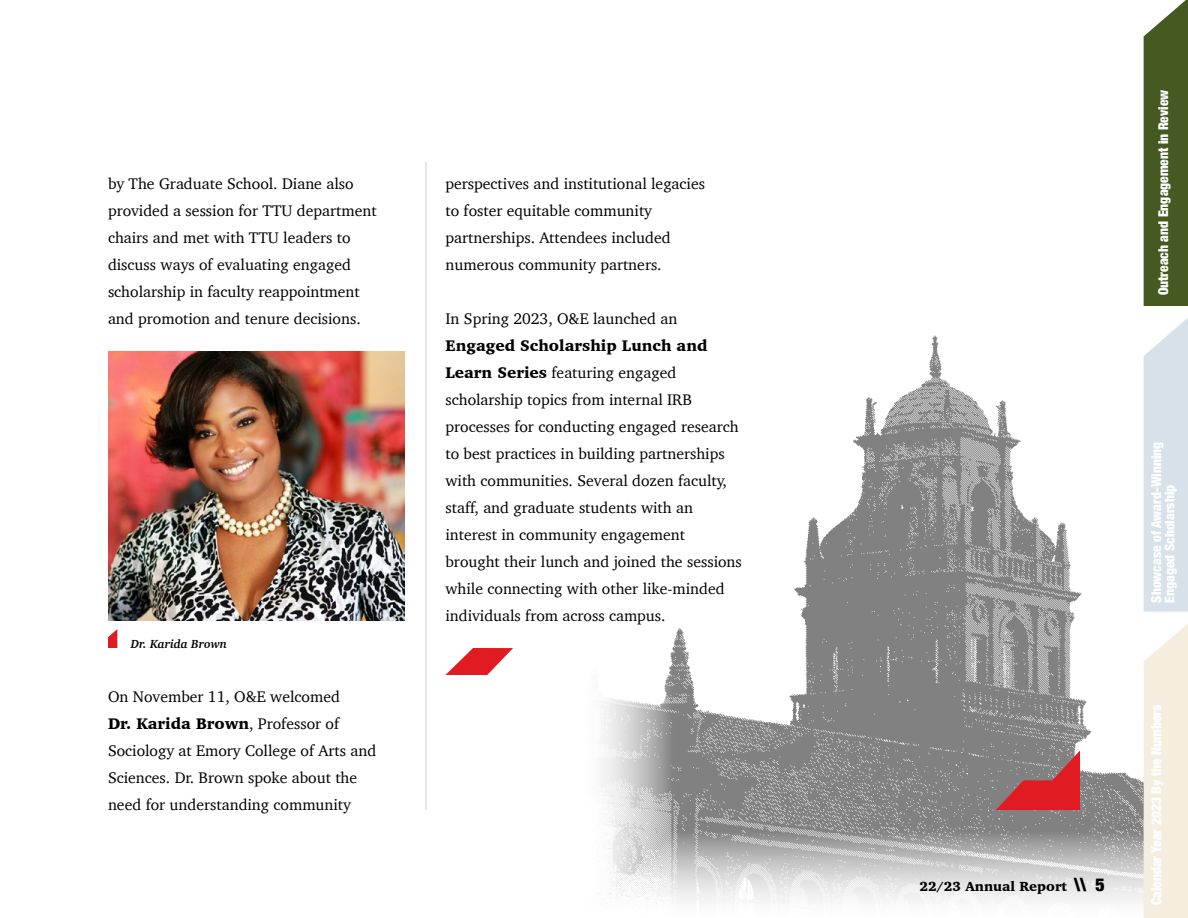
<style>
.page{position:relative;width:1188px;height:918px;background:#fff}
.page>*{position:absolute;margin:0;border:0;box-sizing:border-box;transform-origin:0 0}
.t1{font:15.75px/27px "Charter";color:#000}
.t2{font:900 condensed 13.5px/13.5px "Helvetica Neue";color:#fff}
.t3{font:900 13.5px "Charter";color:#000}
.t4{font:italic 700 12px "Charter";color:#000}
.s1{font-weight:900}
.s2{font-family:"Helvetica Neue";font-stretch:condensed;font-size:18px}
</style>
<div class="page">
<img style="left:602px;top:216px;width:542px;height:702px">
<div style="left:1144px;top:0;width:44px;height:306px;background:#455a21"></div>
<div style="left:1144px;top:318px;width:44px;height:294px;background:#d6e1ea"></div>
<div style="left:1144px;top:624px;width:44px;height:294px;background:#f5eedf"></div>
<img style="left:108px;top:351px;width:297px;height:270px">
<svg style="left:108px;top:629px;width:9px;height:19px"></svg>
<svg style="left:446px;top:648px;width:67px;height:27px"></svg>
<svg style="left:996px;top:750px;width:84px;height:60px;background:#b25053"></svg>
<hr style="left:425px;top:162px;width:2px;height:648px;background:#dcddde">
<p class="t1" style="left:108px;top:170px;width:270px">by The Graduate School. Diane also provided a session for TTU department chairs and met with TTU leaders to discuss ways of evaluating engaged scholarship in faculty reappointment and promotion and tenure decisions.</p>
<p class="t4" style="left:131px;top:634px;width:98px">Dr. Karida Brown</p>
<p class="t1" style="left:108px;top:683px;width:270px">On November 11, O&amp;E welcomed<br><span class="s1">Dr. Karida Brown</span>, Professor of Sociology at Emory College of Arts and Sciences. Dr. Brown spoke about the need for understanding community</p>
<p class="t1" style="left:446px;top:170px;width:261px">perspectives and institutional legacies to foster equitable community partnerships. Attendees included numerous community partners.</p>
<p class="t1" style="left:446px;top:305px;width:233px">In Spring 2023, O&amp;E launched an</p>
<p class="t1" style="left:446px;top:332px;width:298px"><span class="s1">Engaged Scholarship Lunch and Learn Series</span> featuring engaged scholarship topics from internal IRB processes for conducting engaged research to best practices in building partnerships with communities. Several dozen faculty, staff, and graduate students with an interest in community engagement brought their lunch and joined the sessions while connecting with other like-minded individuals from across campus.</p>
<p class="t2" style="left:1156px;top:295px;width:207px;rotate:-90deg">Outreach and Engagement in Review</p>
<p class="t3" style="left:920px;top:878px;width:187px">22/23 Annual Report <span class="s2">\\ 5</span></p>
<p class="t2" style="left:1149px;top:603px;width:162px;rotate:-90deg">Showcase of Award-Winning<br>Engaged Scholarship</p>
<p class="t2" style="left:1149px;top:905px;width:202px;rotate:-90deg">Calendar Year 2023 By the Numbers</p>
</div>
